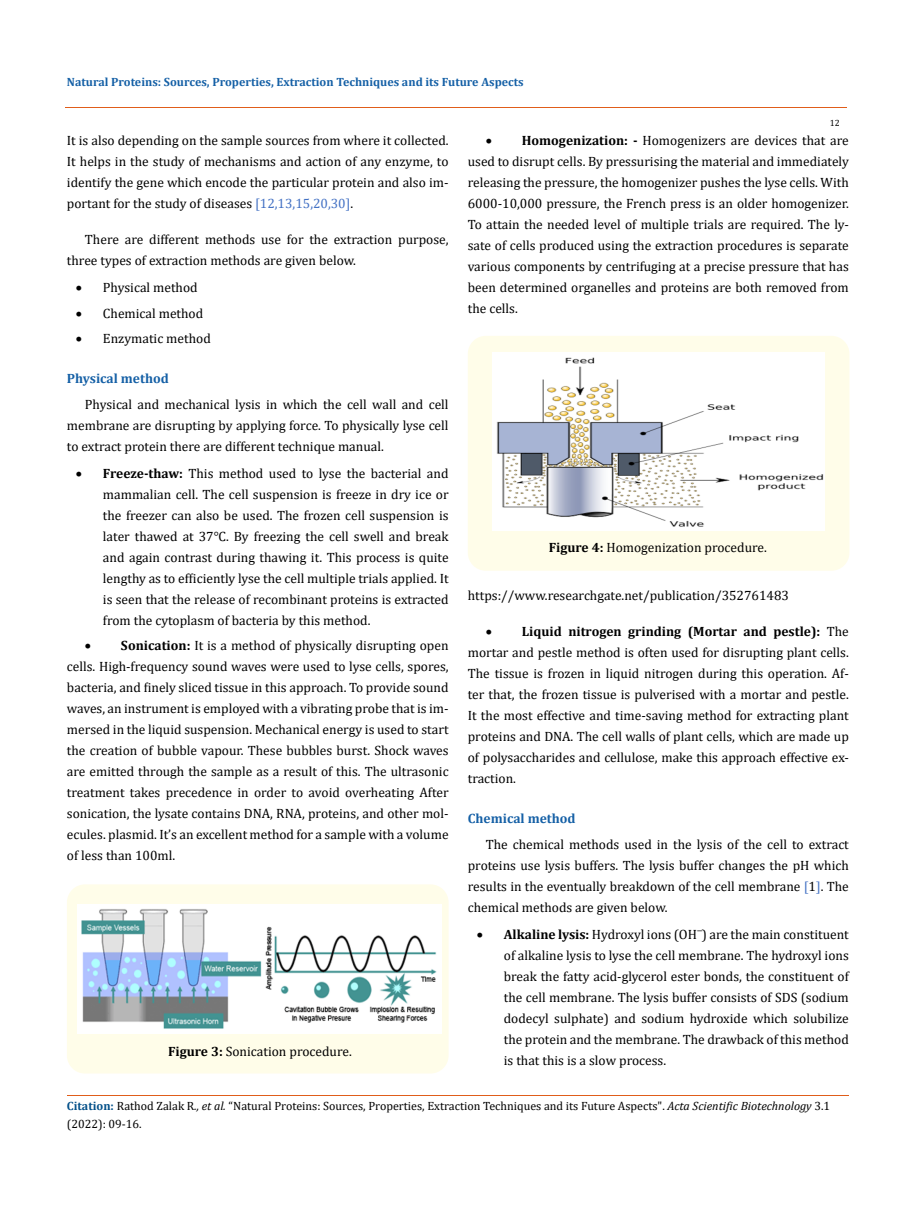
<style>
.page{position:relative;width:917px;height:1206px;background:#fff}
.page>*{position:absolute;margin:0;border:0;box-sizing:border-box;transform-origin:0 0}
.t1{font:13.5px/21px "Cambria";color:#000;text-align:justify}
.t2{font:700 13.5px "Cambria";color:#1560a6}
.t3{font:12px/18px "Cambria";color:#000}
.t4{font:700 12px "Cambria";color:#1560a6}
.t5{font:9px "Cambria";color:#000}
.s1{color:#4472c4}
.s2{font-weight:700}
.s3{font-weight:700;color:#035089}
.s4{font-style:italic}
</style>
<div class="page">
<div style="left:67px;top:884px;width:381px;height:190px;background:#fffde9;border-radius:18px"></div>
<img style="left:77px;top:905px;width:364px;height:129px">
<div style="left:468px;top:336px;width:381px;height:235px;background:#fffde9;border-radius:18px"></div>
<img style="left:493px;top:353px;width:331px;height:177px">
<hr style="left:65px;top:108px;width:782px;height:1px;background:#e05d1a">
<hr style="left:67px;top:1095px;width:781px;height:1px;background:#e05d1a">
<p class="t4" style="left:67px;top:73px;width:458px">Natural Proteins: Sources, Properties, Extraction Techniques and its Future Aspects</p>
<p class="t5" style="left:829px;top:118px;width:11px">12</p>
<p class="t1" style="left:67px;top:130px;width:383px">It is also depending on the sample sources from where it collected.<br>It helps in the study of mechanisms and action of any enzyme, to identify the gene which encode the particular protein and also im&shy;portant for the study of diseases <span class="s1">[12,13,15,20,30]</span>.</p>
<p class="t1" style="left:67px;top:229px;width:383px;text-indent:18px">There are different methods use for the extraction purpose, three types of extraction methods are given below.</p>
<p class="t1" style="left:76px;top:277px;width:123px">• Physical method</p>
<p class="t1" style="left:76px;top:303px;width:129px">• Chemical method</p>
<p class="t1" style="left:76px;top:328px;width:136px">• Enzymatic method</p>
<p class="t2" style="left:67px;top:369px;width:103px">Physical method</p>
<p class="t1" style="left:67px;top:393px;width:383px;text-indent:18px">Physical and mechanical lysis in which the cell wall and cell membrane are disrupting by applying force. To physically lyse cell to extract protein there are different technique manual.</p>
<p class="t1" style="left:103px;top:462px;width:347px;text-indent:-27px">• <span class="s2">Freeze-thaw:</span> This method used to lyse the bacterial and mammalian cell. The cell suspension is freeze in dry ice or the freezer can also be used. The frozen cell suspension is later thawed at 37℃. By freezing the cell swell and break and again contrast during thawing it. This process is quite lengthy as to efficiently lyse the cell multiple trials applied. It is seen that the release of recombinant proteins is extracted from the cytoplasm of bacteria by this method.</p>
<p class="t1" style="left:67px;top:635px;width:383px;text-indent:18px">• <span class="s2">Sonication:</span> It is a method of physically disrupting open cells. High-frequency sound waves were used to lyse cells, spores, bacteria, and finely sliced tissue in this approach. To provide sound waves, an instrument is employed with a vibrating probe that is im&shy;mersed in the liquid suspension. Mechanical energy is used to start the creation of bubble vapour. These bubbles burst. Shock waves are emitted through the sample as a result of this. The ultrasonic treatment takes precedence in order to avoid overheating After sonication, the lysate contains DNA, RNA, proteins, and other mol&shy;ecules. plasmid. It’s an excellent method for a sample with a volume of less than 100ml.</p>
<p class="t1" style="left:168px;top:1041px;width:185px"><span class="s2">Figure 3:</span> Sonication procedure.</p>
<p class="t1" style="left:468px;top:130px;width:382px;text-indent:18px">• <span class="s2">Homogenization: -</span> Homogenizers are devices that are used to disrupt cells. By pressurising the material and immediately releasing the pressure, the homogenizer pushes the lyse cells. With 6000-10,000 pressure, the French press is an older homogenizer.<br>To attain the needed level of multiple trials are required. The ly&shy;sate of cells produced using the extraction procedures is separate various components by centrifuging at a precise pressure that has been determined organelles and proteins are both removed from the cells.</p>
<p class="t1" style="left:548px;top:537px;width:220px"><span class="s2">Figure 4:</span> Homogenization procedure.</p>
<p class="t1" style="left:468px;top:585px;width:323px">https://www.researchgate.net/publication/352761483</p>
<p class="t1" style="left:468px;top:621px;width:382px;text-indent:18px">• <span class="s2">Liquid nitrogen grinding (Mortar and pestle):</span> The mortar and pestle method is often used for disrupting plant cells.<br>The tissue is frozen in liquid nitrogen during this operation. Af&shy;ter that, the frozen tissue is pulverised with a mortar and pestle.<br>It the most effective and time-saving method for extracting plant proteins and DNA. The cell walls of plant cells, which are made up of polysaccharides and cellulose, make this approach effective ex&shy;traction.</p>
<p class="t2" style="left:468px;top:809px;width:109px">Chemical method</p>
<p class="t1" style="left:468px;top:834px;width:382px;text-indent:18px">The chemical methods used in the lysis of the cell to extract proteins use lysis buffers. The lysis buffer changes the pH which results in the eventually breakdown of the cell membrane <span class="s1">[</span>1<span class="s1">]</span>. The chemical methods are given below.</p>
<p class="t1" style="left:504px;top:924px;width:346px;text-indent:-27px">• <span class="s2">Alkaline lysis:</span> Hydroxyl ions (OH‾) are the main constituent of alkaline lysis to lyse the cell membrane. The hydroxyl ions break the fatty acid-glycerol ester bonds, the constituent of the cell membrane. The lysis buffer consists of SDS (sodium dodecyl sulphate) and sodium hydroxide which solubilize the protein and the membrane. The drawback of this method is that this is a slow process.</p>
<p class="t3" style="left:67px;top:1097px;width:764px"><span class="s3">Citation:</span> Rathod Zalak R<span class="s4">., et al.</span> “Natural Proteins: Sources, Properties, Extraction Techniques and its Future Aspects". <span class="s4">Acta Scientific Biotechnology</span> 3.1 (2022): 09-16.</p>
</div>
